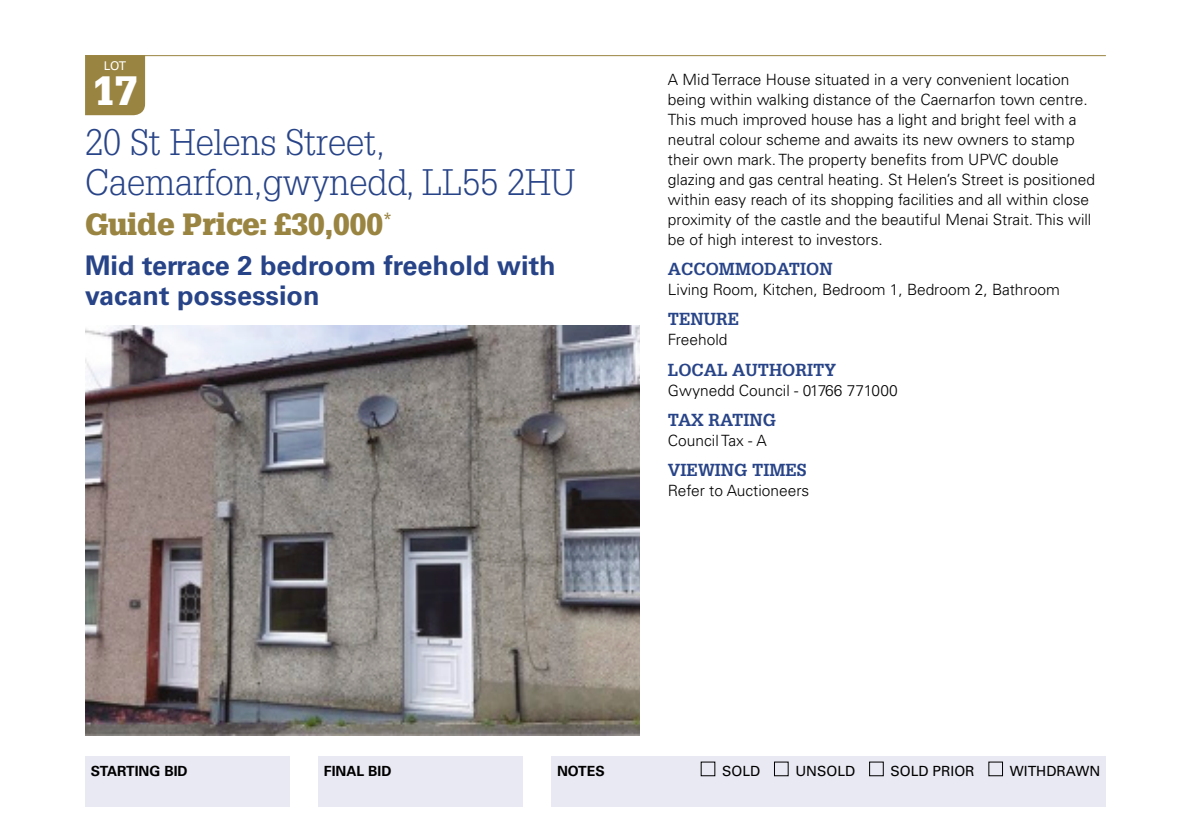
<style>
.page{position:relative;width:1191px;height:825px;background:#fff}
.page>*{position:absolute;margin:0;border:0;box-sizing:border-box;transform-origin:0 0}
.t1{font:900 40px "Glypha LT Std";color:#fff}
.t2{font:300 36px/40px "Glypha LT Std";color:#284488}
.t3{font:900 30px "Glypha LT Std";color:#9a8441}
.t4{font:700 27px/30px "Univers LT Std";color:#284488}
.t5{font:700 17px "Glypha LT Std";color:#284488}
.t6{font:300 15.6px/20px "Univers LT Std";color:#000}
.t7{font:14px "Univers LT Std";color:#000}
.t8{font:700 14px "Univers LT Std";color:#000}
.t9{font:12px "Univers LT Std";color:#fff}
</style>
<div class="page">
<hr style="left:85px;top:55px;width:1021px;height:1px;background:#9a8441">
<div style="left:85px;top:755px;width:205px;height:50px;background:#e9e9f3"></div>
<div style="left:318px;top:755px;width:205px;height:50px;background:#e9e9f3"></div>
<div style="left:551px;top:755px;width:555px;height:50px;background:#e9e9f3"></div>
<div style="left:85px;top:56px;width:60px;height:59px;background:#9a8441"></div>
<img style="left:85px;top:325px;width:554px;height:410px">
<p class="t9" style="left:104px;top:58px;width:24px">LOT</p>
<h1 class="t1" style="left:93px;top:67px;width:46px">17</h1>
<h2 class="t2" style="left:85px;top:123px;width:491px">20 St Helens Street,<br>Caemarfon,gwynedd, LL55 2HU</h2>
<h3 class="t3" style="left:85px;top:206px;width:308px">Guide Price: £30,000<sup>*</sup></h3>
<h3 class="t4" style="left:85px;top:251px;width:472px">Mid terrace 2 bedroom freehold with vacant possession</h3>
<p class="t6" style="left:668px;top:70px;width:428px">A Mid Terrace House situated in a very convenient location being within walking distance of the Caernarfon town centre.<br>This much improved house has a light and bright feel with a neutral colour scheme and awaits its new owners to stamp their own mark. The property benefits from UPVC double glazing and gas central heating. St Helen’s Street is positioned within easy reach of its shopping facilities and all within close proximity of the castle and the beautiful Menai Strait. This will be of high interest to investors.</p>
<p class="t5" style="left:668px;top:258px;width:166px">ACCOMMODATION</p>
<p class="t6" style="left:668px;top:280px;width:393px">Living Room, Kitchen, Bedroom 1, Bedroom 2, Bathroom</p>
<p class="t5" style="left:668px;top:308px;width:73px">TENURE</p>
<p class="t6" style="left:668px;top:330px;width:61px">Freehold</p>
<p class="t5" style="left:668px;top:358px;width:170px">LOCAL AUTHORITY</p>
<p class="t6" style="left:668px;top:380px;width:231px">Gwynedd Council - 01766 771000</p>
<p class="t5" style="left:668px;top:408px;width:110px">TAX RATING</p>
<p class="t6" style="left:668px;top:430px;width:100px">Council Tax - A</p>
<p class="t5" style="left:668px;top:458px;width:140px">VIEWING TIMES</p>
<p class="t6" style="left:668px;top:480px;width:143px">Refer to Auctioneers</p>
<p class="t8" style="left:91px;top:762px;width:98px">STARTING BID</p>
<p class="t8" style="left:324px;top:762px;width:69px">FINAL BID</p>
<p class="t8" style="left:557px;top:762px;width:49px">NOTES</p>
<p class="t7" style="left:722px;top:762px;width:40px">SOLD</p>
<p class="t7" style="left:795px;top:762px;width:61px">UNSOLD</p>
<p class="t7" style="left:890px;top:762px;width:86px">SOLD PRIOR</p>
<p class="t7" style="left:1009px;top:762px;width:92px">WITHDRAWN</p>
</div>
